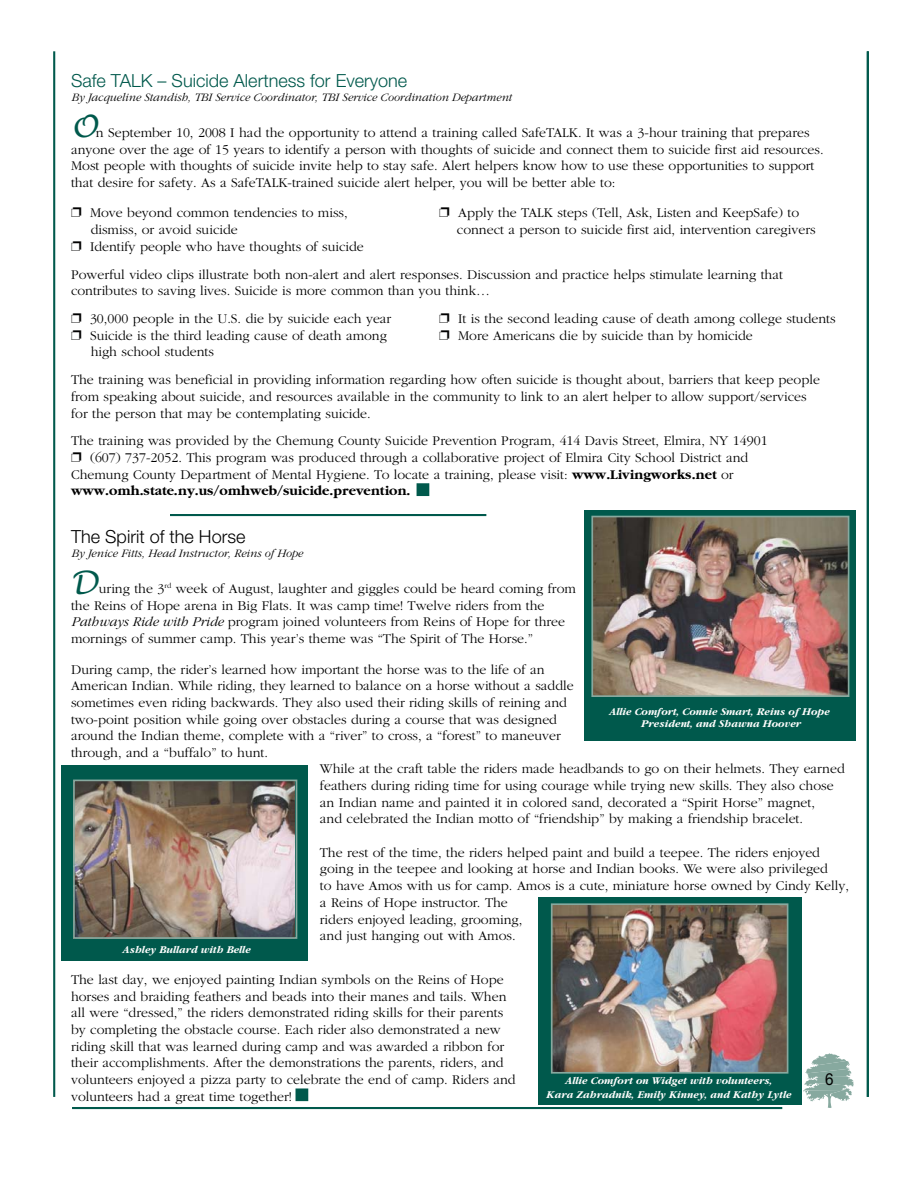
<style>
.page{position:relative;width:918px;height:1188px;background:#fff}
.page>*{position:absolute;margin:0;border:0;box-sizing:border-box;transform-origin:0 0}
.t1{font:300 18px "Helvetica Neue";color:#00594c}
.t2{font:300 18px "Helvetica Neue";color:#010000}
.t3{font:16.65px "Helvetica Neue";color:#010000;scale:.91 1}
.t4{font:300 13.95px/16.6px "Garamond";color:#010000}
.t5{font:italic 300 11.85px "Garamond";color:#010000}
.t6{font:italic 700 10.8px/13.2px "Garamond";color:#fffffe;text-align:center}
.s1{font-family:"Lucida Handwriting";font-weight:400;font-style:italic;font-size:30.6px;color:#00594c}
.s2{font-weight:700}
.s3{font-style:italic}
</style>
<div class="page">
<svg style="left:803px;top:1053px;width:51px;height:55px"></svg>
<hr style="left:72px;top:1107px;width:710px;height:2px;background:#00594c">
<hr style="left:53px;top:51px;width:2px;height:1046px;background:#00594c">
<hr style="left:867px;top:51px;width:2px;height:1046px;background:#00594c">
<hr style="left:170px;top:514px;width:316px;height:2px;background:#00594c">
<div style="left:296px;top:1089px;width:12px;height:12px;background:#00594c"></div>
<div style="left:417px;top:484px;width:12px;height:12px;background:#00594c"></div>
<div style="left:585px;top:510px;width:271px;height:231px;background:#00594c"></div>
<img style="left:594px;top:519px;width:252px;height:175px">
<div style="left:591px;top:516px;width:258px;height:181px;border:2px solid #87a99f"></div>
<div style="left:538px;top:898px;width:263px;height:207px;background:#00594c"></div>
<img style="left:554px;top:906px;width:231px;height:165px">
<div style="left:551px;top:903px;width:237px;height:171px;border:2px solid #87a99f"></div>
<div style="left:61px;top:765px;width:247px;height:196px;background:#00594c"></div>
<img style="left:76px;top:783px;width:218px;height:153px">
<div style="left:73px;top:780px;width:224px;height:159px;border:2px solid #87a99f"></div>
<p class="t1" style="left:71px;top:74px;width:338px">Safe TALK – Suicide Alertness for Everyone</p>
<p class="t5" style="left:71px;top:93px;width:442px">By Jacqueline Standish, TBI Service Coordinator, TBI Service Coordination Department</p>
<p class="t4" style="left:71px;top:125px;width:754px"><span class="s1">O</span>n September 10, 2008 I had the opportunity to attend a training called SafeTALK. It was a 3-hour training that prepares anyone over the age of 15 years to identify a person with thoughts of suicide and connect them to suicide first aid resources.<br>Most people with thoughts of suicide invite help to stay safe. Alert helpers know how to use these opportunities to support that desire for safety. As a SafeTALK-trained suicide alert helper, you will be better able to:</p>
<p class="t4" style="left:71px;top:206px;width:278px">❐ Move beyond common tendencies to miss,</p>
<p class="t4" style="left:439px;top:206px;width:362px">❐ Apply the TALK steps (Tell, Ask, Listen and KeepSafe) to</p>
<p class="t4" style="left:91px;top:222px;width:149px">dismiss, or avoid suicide</p>
<p class="t4" style="left:457px;top:222px;width:360px">connect a person to suicide first aid, intervention caregivers</p>
<p class="t4" style="left:71px;top:234px;width:713px;line-height:27.8px">❐ Identify people who have thoughts of suicide<br>Powerful video clips illustrate both non-alert and alert responses. Discussion and practice helps stimulate learning that</p>
<p class="t4" style="left:71px;top:278px;width:420px;line-height:27.8px">contributes to saving lives. Suicide is more common than you think… ❐ 30,000 people in the U.S. die by suicide each year</p>
<p class="t4" style="left:439px;top:311px;width:398px">❐ It is the second leading cause of death among college students</p>
<p class="t4" style="left:71px;top:328px;width:317px">❐ Suicide is the third leading cause of death among</p>
<p class="t4" style="left:439px;top:328px;width:315px">❐ More Americans die by suicide than by homicide</p>
<p class="t4" style="left:71px;top:339px;width:750px;line-height:27.8px;text-indent:20px">high school students<br>The training was beneficial in providing information regarding how often suicide is thought about, barriers that keep people</p>
<p class="t4" style="left:71px;top:389px;width:737px">from speaking about suicide, and resources available in the community to link to an alert helper to allow support/services for the person that may be contemplating suicide.</p>
<p class="t4" style="left:71px;top:434px;width:698px">The training was provided by the Chemung County Suicide Prevention Program, 414 Davis Street, Elmira, NY 14901 ❐ (607) 737-2052. This program was produced through a collaborative project of Elmira City School District and Chemung County Department of Mental Hygiene. To locate a training, please visit: <span class="s2">www.Livingworks.net</span> or <span class="s2">www.omh.state.ny.us/omhweb/suicide.prevention.</span></p>
<p class="t2" style="left:71px;top:530px;width:176px">The Spirit of the Horse</p>
<p class="t5" style="left:71px;top:549px;width:233px">By Jenice Fitts, Head Instructor, Reins of Hope</p>
<p class="t4" style="left:71px;top:581px;width:506px"><span class="s1">D</span>uring the 3<sup>rd</sup> week of August, laughter and giggles could be heard coming from the Reins of Hope arena in Big Flats. It was camp time! Twelve riders from the <span class="s3">Pathways Ride with Pride</span> program joined volunteers from Reins of Hope for three mornings of summer camp. This year’s theme was “The Spirit of The Horse.”</p>
<p class="t4" style="left:71px;top:662px;width:504px">During camp, the rider’s learned how important the horse was to the life of an American Indian. While riding, they learned to balance on a horse without a saddle sometimes even riding backwards. They also used their riding skills of reining and two-point position while going over obstacles during a course that was designed around the Indian theme, complete with a “river” to cross, a “forest” to maneuver through, and a “buffalo” to hunt.</p>
<p class="t6" style="left:610px;top:706px;width:222px">Allie Comfort, Connie Smart, Reins of Hope<br>President, and Shawna Hoover</p>
<p class="t6" style="left:123px;top:944px;width:130px">Ashley Bullard with Belle</p>
<p class="t4" style="left:320px;top:762px;width:526px">While at the craft table the riders made headbands to go on their helmets. They earned feathers during riding time for using courage while trying new skills. They also chose an Indian name and painted it in colored sand, decorated a “Spirit Horse” magnet,<br>and celebrated the Indian motto of “friendship” by making a friendship bracelet.</p>
<p class="t4" style="left:320px;top:845px;width:531px">The rest of the time, the riders helped paint and build a teepee. The riders enjoyed going in the teepee and looking at horse and Indian books. We were also privileged<br>to have Amos with us for camp. Amos is a cute, miniature horse owned by Cindy Kelly, a Reins of Hope instructor. The<br>riders enjoyed leading, grooming,<br>and just hanging out with Amos.</p>
<p class="t4" style="left:71px;top:972px;width:446px">The last day, we enjoyed painting Indian symbols on the Reins of Hope horses and braiding feathers and beads into their manes and tails. When all were “dressed,” the riders demonstrated riding skills for their parents by completing the obstacle course. Each rider also demonstrated a new riding skill that was learned during camp and was awarded a ribbon for their accomplishments. After the demonstrations the parents, riders, and volunteers enjoyed a pizza party to celebrate the end of camp. Riders and volunteers had a great time together!</p>
<p class="t6" style="left:547px;top:1075px;width:247px">Allie Comfort on Widget with volunteers,<br>Kara Zahradnik, Emily Kinney, and Kathy Lytle</p>
<p class="t3" style="left:825px;top:1073px;width:11px">6</p>
</div>
